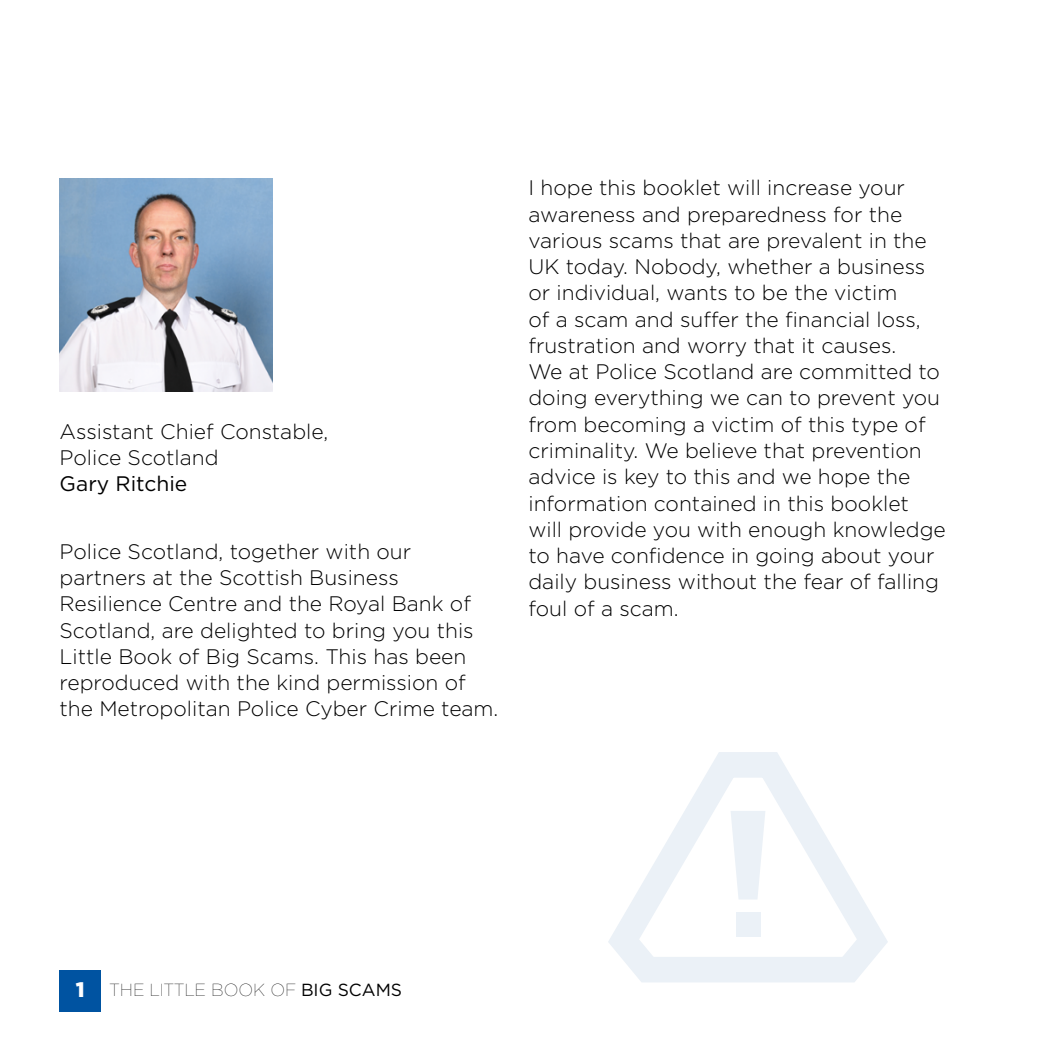
<style>
.page{position:relative;width:1042px;height:1042px;background:#fff}
.page>*{position:absolute;margin:0;border:0;box-sizing:border-box;transform-origin:0 0}
.t1{font:300 21px/26.2px "Gotham";color:#000}
.t2{font:21px "Gotham";color:#000}
.t3{font:100 17.5px "Gotham";color:#000}
.s1{font-weight:900;font-size:21px;color:#fff}
.s2{font-weight:400}
</style>
<div class="page">
<div style="left:60px;top:970px;width:41px;height:41px;background:#0053a1"></div>
<svg style="left:608px;top:752px;width:280px;height:230px"></svg>
<div style="left:735px;top:912px;width:25px;height:25px;background:#ebf1f7"></div>
<img style="left:60px;top:179px;width:213px;height:213px">
<p class="t1" style="left:60px;top:417px;width:270px">Assistant Chief Constable,<br>Police Scotland</p>
<p class="t2" style="left:60px;top:470px;width:129px">Gary Ritchie</p>
<p class="t1" style="left:60px;top:538px;width:440px">Police Scotland, together with our partners at the Scottish Business Resilience Centre and the Royal Bank of Scotland, are delighted to bring you this Little Book of Big Scams. This has been reproduced with the kind permission of the Metropolitan Police Cyber Crime team.</p>
<p class="t1" style="left:528px;top:174px;width:419px">I hope this booklet will increase your awareness and preparedness for the various scams that are prevalent in the UK today. Nobody, whether a business or individual, wants to be the victim<br>of a scam and suffer the financial loss, frustration and worry that it causes.<br>We at Police Scotland are committed to doing everything we can to prevent you from becoming a victim of this type of criminality. We believe that prevention advice is key to this and we hope the information contained in this booklet will provide you with enough knowledge to have confidence in going about your daily business without the fear of falling foul of a scam.</p>
<p class="t3" style="left:76px;top:979px;width:328px"><span class="s1">1</span> THE LITTLE BOOK OF <span class="s2">BIG SCAMS</span></p>
</div>
